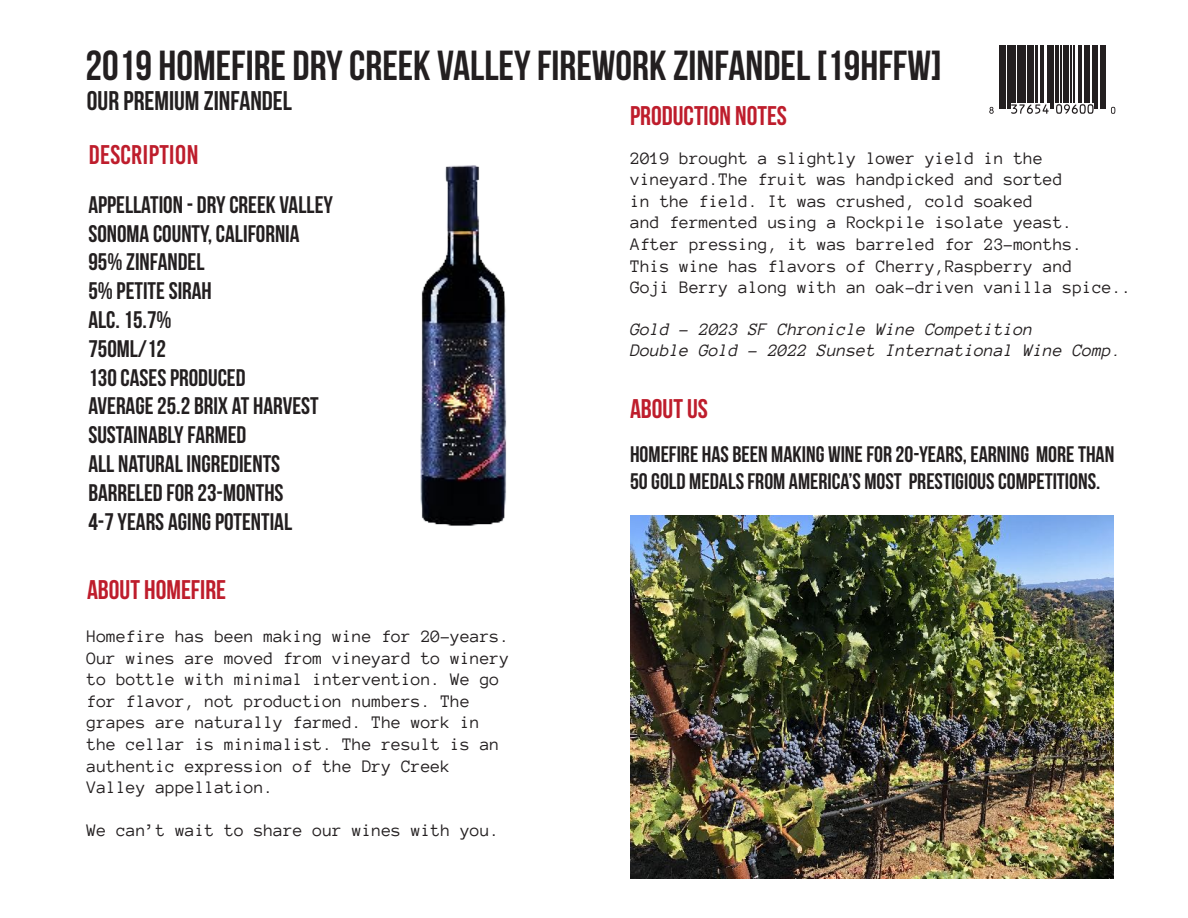
<style>
.page{position:relative;width:1188px;height:918px;background:#fff}
.page>*{position:absolute;margin:0;border:0;box-sizing:border-box;transform-origin:0 0}
.t1{font:700 42px "Bebas Neue";color:#231f20}
.t2{font:700 27px "Bebas Neue";color:#be1d2c}
.t3{font:700 27px "Bebas Neue";color:#231f20}
.t4{font:27px "Bebas Kai";color:#be1d2c}
.t5{font:27px "Bebas Neue";color:#be1d2c}
.t6{font:24px/28.8px "Bebas Neue";color:#231f20}
.t7{font:22.5px/27px "Bebas Neue";color:#231f20}
.t8{font:18px/21.6px "Anonymous Pro";color:#231f20}
.t9{font:italic 18px/21.6px "Anonymous Pro";color:#231f20}
</style>
<div class="page">
<img style="left:420px;top:165px;width:268px;height:361px">
<img style="left:630px;top:516px;width:484px;height:363px">
<svg style="left:989px;top:107px;width:5px;height:7px"></svg>
<hr style="left:999px;top:45px;width:1px;height:63px;background:#231f20">
<hr style="left:1001px;top:45px;width:1px;height:63px;background:#231f20">
<hr style="left:1003px;top:45px;width:3px;height:63px;background:#231f20">
<hr style="left:1007px;top:45px;width:3px;height:63px;background:#231f20">
<div style="left:1011px;top:45px;width:5px;height:58px;background:#231f20"></div>
<hr style="left:1017px;top:45px;width:1px;height:58px;background:#231f20">
<hr style="left:1019px;top:45px;width:4px;height:58px;background:#231f20">
<hr style="left:1024px;top:45px;width:2px;height:58px;background:#231f20">
<hr style="left:1027px;top:45px;width:1px;height:58px;background:#231f20">
<div style="left:1029px;top:45px;width:5px;height:58px;background:#231f20"></div>
<hr style="left:1035px;top:45px;width:2px;height:58px;background:#231f20">
<hr style="left:1041px;top:45px;width:1px;height:58px;background:#231f20">
<svg style="left:1011px;top:104px;width:38px;height:10px"></svg>
<hr style="left:1043px;top:45px;width:1px;height:58px;background:#231f20">
<hr style="left:1047px;top:45px;width:3px;height:58px;background:#231f20">
<hr style="left:1051px;top:45px;width:1px;height:63px;background:#231f20">
<hr style="left:1053px;top:45px;width:1px;height:63px;background:#231f20">
<hr style="left:1055px;top:45px;width:4px;height:58px;background:#231f20">
<hr style="left:1061px;top:45px;width:1px;height:58px;background:#231f20">
<hr style="left:1063px;top:45px;width:3px;height:58px;background:#231f20">
<hr style="left:1068px;top:45px;width:1px;height:58px;background:#231f20">
<hr style="left:1071px;top:45px;width:1px;height:58px;background:#231f20">
<hr style="left:1073px;top:45px;width:1px;height:58px;background:#231f20">
<hr style="left:1079px;top:45px;width:3px;height:58px;background:#231f20">
<hr style="left:1084px;top:45px;width:1px;height:58px;background:#231f20">
<svg style="left:1056px;top:104px;width:38px;height:10px"></svg>
<hr style="left:1087px;top:45px;width:3px;height:58px;background:#231f20">
<hr style="left:1092px;top:45px;width:1px;height:58px;background:#231f20">
<hr style="left:1094px;top:45px;width:4px;height:63px;background:#231f20">
<hr style="left:1100px;top:45px;width:1px;height:63px;background:#231f20">
<hr style="left:1102px;top:45px;width:1px;height:63px;background:#231f20">
<hr style="left:1105px;top:45px;width:1px;height:63px;background:#231f20">
<svg style="left:1111px;top:107px;width:4px;height:7px"></svg>
<h1 class="t1" style="left:86px;top:42px;width:858px">2019 HOMEFIRE DRY CREEK VALLEY FIREWORK ZINFANDEL [19HFFW]</h1>
<h2 class="t3" style="left:87px;top:85px;width:207px">OUR PREMIUM ZINFANDEL</h2>
<h2 class="t4" style="left:88px;top:140px;width:112px">DESCRIPTION</h2>
<p class="t6" style="left:88px;top:190px;width:246px">APPELLATION - DRY CREEK VALLEY<br>SONOMA COUNTY, CALIFORNIA<br>95% ZINFANDEL<br>5% PETITE SIRAH<br>ALC. 15.7%<br>750ML/12<br>130 CASES PRODUCED<br>AVERAGE 25.2 BRIX AT HARVEST<br>SUSTAINABLY FARMED<br>ALL NATURAL INGREDIENTS<br>BARRELED FOR 23-MONTHS<br>4-7 YEARS AGING POTENTIAL</p>
<h2 class="t2" style="left:87px;top:574px;width:141px">ABOUT HOMEFIRE</h2>
<p class="t8" style="left:87px;top:625px;width:424px">Homefire has been making wine for 20-years.<br>Our wines are moved from vineyard to winery to bottle with minimal intervention. We go for flavor, not production numbers. The grapes are naturally farmed. The work in the cellar is minimalist. The result is an authentic expression of the Dry Creek Valley appellation.</p>
<p class="t8" style="left:87px;top:819px;width:414px">We can’t wait to share our wines with you.</p>
<h2 class="t2" style="left:630px;top:100px;width:159px">PRODUCTION NOTES</h2>
<p class="t8" style="left:631px;top:146px;width:503px">2019 brought a slightly lower yield in the vineyard.The fruit was handpicked and sorted<br>in the field. It was crushed, cold soaked<br>and fermented using a Rockpile isolate yeast.<br>After pressing, it was barreled for 23-months.<br>This wine has flavors of Cherry,Raspberry and<br>Goji Berry along with an oak-driven vanilla spice..</p>
<p class="t9" style="left:631px;top:317px;width:493px">Gold - 2023 SF Chronicle Wine Competition<br>Double Gold - 2022 Sunset International Wine Comp.</p>
<h2 class="t5" style="left:630px;top:394px;width:80px">ABOUT US</h2>
<p class="t7" style="left:630px;top:440px;width:486px">HOMEFIRE HAS BEEN MAKING WINE FOR 20-YEARS, EARNING MORE THAN<br>50 GOLD MEDALS FROM AMERICA’S MOST PRESTIGIOUS COMPETITIONS.</p>
</div>
